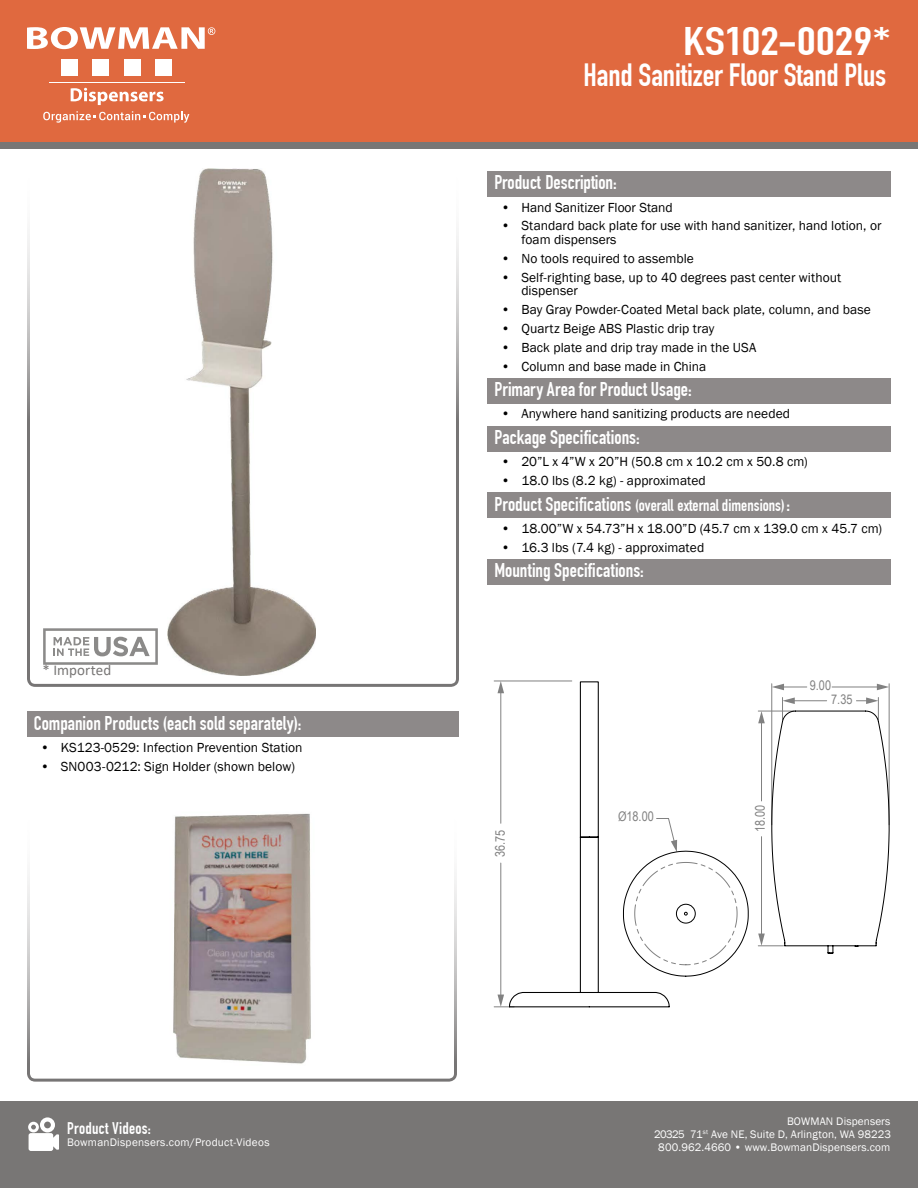
<style>
.page{position:relative;width:918px;height:1188px;background:#fff}
.page>*{position:absolute;margin:0;border:0;box-sizing:border-box;transform-origin:0 0}
.t1{font:700 39px "DIN Condensed";letter-spacing:.005em;color:#fff;scale:1.28 1}
.t2{font:700 31.5px "DIN Condensed";letter-spacing:-.005em;color:#fff}
.t3{font:700 19.5px "DIN Condensed";color:#fff}
.t4{font:700 16.5px "DIN Condensed";color:#fff}
.t5{font:15px "Calibri";letter-spacing:.005em;color:#787675}
.t6{font:13.5px/13.5px "Franklin Gothic";letter-spacing:.005em;color:#000}
.t7{font:13.35px "Arial Narrow";color:#818181}
.t8{font:11.25px/12.8px "Franklin Gothic";letter-spacing:.01em;color:#fff;text-align:right}
.s1{font-size:19.5px}
</style>
<div class="page">
<div style="left:0;top:1101px;width:918px;height:87px;background:#787675"></div>
<div style="left:0;top:0;width:918px;height:148px;background:#787675"></div>
<svg style="left:28px;top:1117px;width:31px;height:34px"></svg>
<img style="left:27px;top:876px;width:430px;height:206px">
<img style="left:27px;top:234px;width:432px;height:453px">
<div style="left:0;top:0;width:918px;height:142px;background:#e0693f"></div>
<svg style="left:27px;top:27px;width:188px;height:22px"></svg>
<div style="left:61px;top:60px;width:17px;height:16px;background:#fff"></div>
<div style="left:92px;top:60px;width:17px;height:16px;background:#fff"></div>
<div style="left:124px;top:60px;width:17px;height:16px;background:#fff"></div>
<div style="left:155px;top:60px;width:17px;height:16px;background:#fff"></div>
<hr style="left:49px;top:82px;width:135px;height:1px;background:#fff">
<svg style="left:71px;top:88px;width:93px;height:17px"></svg>
<svg style="left:43px;top:111px;width:146px;height:12px"></svg>
<svg style="left:43px;top:628px;width:115px;height:37px"></svg>
<hr style="left:500px;top:863px;width:1px;height:134px;background:#818181">
<hr style="left:500px;top:691px;width:1px;height:132px;background:#818181">
<svg style="left:498px;top:682px;width:6px;height:11px"></svg>
<svg style="left:494px;top:995px;width:14px;height:12px"></svg>
<hr style="left:494px;top:681px;width:78px;height:1px;background:#818181">
<svg style="left:508px;top:681px;width:162px;height:327px"></svg>
<hr style="left:832px;top:687px;width:47px;height:1px;background:#818181">
<svg style="left:877px;top:684px;width:12px;height:6px"></svg>
<svg style="left:772px;top:684px;width:35px;height:6px"></svg>
<hr style="left:889px;top:684px;width:1px;height:141px;background:#818181">
<hr style="left:771px;top:684px;width:1px;height:141px;background:#818181">
<svg style="left:758px;top:697px;width:131px;height:257px"></svg>
<svg style="left:623px;top:818px;width:126px;height:159px"></svg>
<div style="left:488px;top:171px;width:403px;height:26px;background:#8d8989"></div>
<div style="left:488px;top:378px;width:403px;height:26px;background:#8d8989"></div>
<div style="left:488px;top:426px;width:403px;height:26px;background:#8d8989"></div>
<div style="left:488px;top:492px;width:403px;height:26px;background:#8d8989"></div>
<div style="left:488px;top:559px;width:403px;height:26px;background:#8d8989"></div>
<div style="left:27px;top:711px;width:432px;height:26px;background:#8d8989"></div>
<img style="left:168px;top:168px;width:148px;height:508px">
<img style="left:107px;top:813px;width:270px;height:261px">
<p class="t5" style="left:43px;top:660px;width:70px">* Imported</p>
<h3 class="t3" style="left:34px;top:711px;width:269px">Companion Products (each sold separately):</h3>
<p class="t6" style="left:40px;top:741px;width:264px">• KS123-0529: Infection Prevention Station</p>
<p class="t6" style="left:40px;top:760px;width:256px">• SN003-0212: Sign Holder (shown below)</p>
<p class="t4" style="left:67px;top:1118px;width:85px">Product Videos:</p>
<p class="t8" style="left:67px;top:1136px;width:204px">BowmanDispensers.com/Product-Videos</p>
<h1 class="t1" style="left:683px;top:18px;width:164px">KS102-0029*</h1>
<h2 class="t2" style="left:584px;top:57px;width:304px">Hand Sanitizer Floor Stand Plus</h2>
<h3 class="t3" style="left:494px;top:171px;width:124px">Product Description:</h3>
<p class="t6" style="left:501px;top:201px;width:173px">• Hand Sanitizer Floor Stand</p>
<p class="t6" style="left:521px;top:219px;width:362px;text-indent:-20px">• Standard back plate for use with hand sanitizer, hand lotion, or foam dispensers</p>
<p class="t6" style="left:501px;top:252px;width:194px">• No tools required to assemble</p>
<p class="t6" style="left:521px;top:271px;width:322px;text-indent:-20px">• Self-righting base, up to 40 degrees past center without dispenser</p>
<p class="t6" style="left:501px;top:303px;width:371px">• Bay Gray Powder-Coated Metal back plate, column, and base</p>
<p class="t6" style="left:501px;top:322px;width:215px">• Quartz Beige ABS Plastic drip tray</p>
<p class="t6" style="left:501px;top:341px;width:257px">• Back plate and drip tray made in the USA</p>
<p class="t6" style="left:501px;top:360px;width:207px">• Column and base made in China</p>
<h3 class="t3" style="left:494px;top:378px;width:199px">Primary Area for Product Usage:</h3>
<p class="t6" style="left:501px;top:408px;width:291px">• Anywhere hand sanitizing products are needed</p>
<h3 class="t3" style="left:494px;top:426px;width:147px">Package Specifications:</h3>
<p class="t6" style="left:501px;top:455px;width:308px">• 20”L x 4”W x 20”H (50.8 cm x 10.2 cm x 50.8 cm)</p>
<p class="t6" style="left:501px;top:474px;width:206px">• 18.0 lbs (8.2 kg) - approximated</p>
<p class="t4" style="left:494px;top:495px;width:297px"><span class="s1">Product Specifications</span> (overall external dimensions)<span class="s1">:</span></p>
<p class="t6" style="left:501px;top:522px;width:383px">• 18.00”W x 54.73”H x 18.00”D (45.7 cm x 139.0 cm x 45.7 cm)</p>
<p class="t6" style="left:501px;top:541px;width:205px">• 16.3 lbs (7.4 kg) - approximated</p>
<h3 class="t3" style="left:494px;top:559px;width:151px">Mounting Specifications:</h3>
<p class="t7" style="left:810px;top:676px;width:23px">9.00</p>
<p class="t7" style="left:490px;top:857px;width:29px;rotate:-90deg">36.75</p>
<p class="t7" style="left:618px;top:807px;width:37px">Ø18.00</p>
<p class="t7" style="left:750px;top:832px;width:29px;rotate:-90deg">18.00</p>
<p class="t7" style="left:831px;top:690px;width:23px">7.35</p>
<p class="t8" style="left:654px;top:1116px;width:238px">BOWMAN Dispensers<br>20325 71<sup>st</sup> Ave NE, Suite D, Arlington, WA 98223<br>800.962.4660 • www.BowmanDispensers.com</p>
</div>
